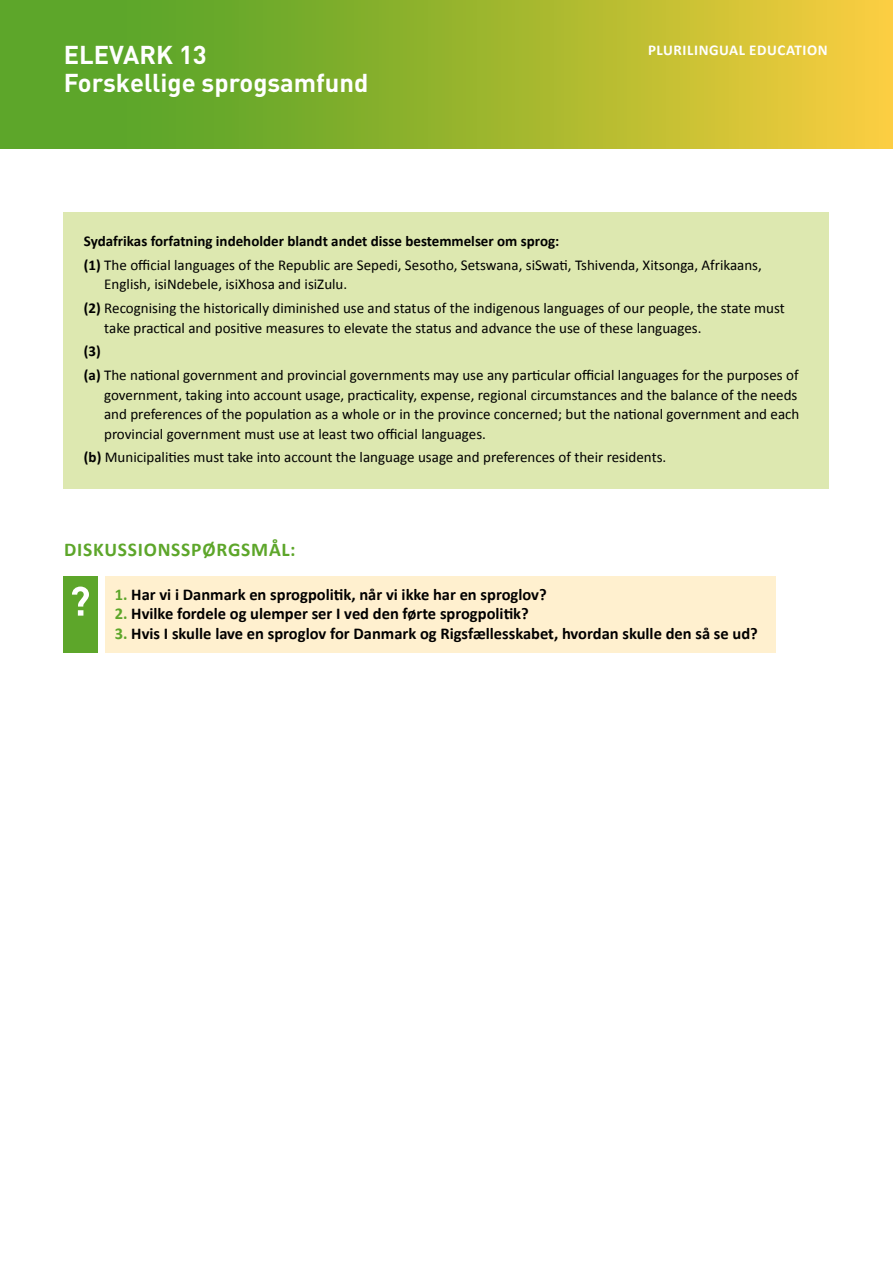
<style>
.page{position:relative;width:893px;height:1263px;background:#fff}
.page>*{position:absolute;margin:0;border:0;box-sizing:border-box;transform-origin:0 0}
.Elevark{font:700 25.5px "DIN";color:#fff}
.Underoverskrift{font:700 19.5px "Calibri";letter-spacing:.04em;color:#5da62a}
.Spørgsmål{font:700 16.5px "Calibri";color:#000}
.Brød{font:15px/19.5px "Calibri";color:#000}
.Brød-2{font:700 15px "Calibri";color:#000}
.t1{font:700 15px "Calibri";letter-spacing:.04em;color:#fff}
.s1{font-weight:700}
.s2{color:#5da62a}
</style>
<div class="page">
<svg style="left:0;top:0;width:893px;height:149px;background:#9ab52f"></svg>
<div style="left:105px;top:577px;width:670px;height:76px;background:#fff0cf"></div>
<div style="left:64px;top:577px;width:34px;height:76px;background:#5da62a"></div>
<svg style="left:72px;top:586px;width:17px;height:30px"></svg>
<div style="left:64px;top:213px;width:765px;height:276px;background:#dde8b0"></div>
<p class="Elevark" style="left:64px;top:38px;width:144px">ELEVARK 13</p>
<p class="Elevark" style="left:64px;top:66px;width:306px">Forskellige sprogsamfund</p>
<p class="t1" style="left:648px;top:39px;width:181px">PLURILINGUAL EDUCATION</p>
<p class="Brød-2" style="left:84px;top:231px;width:477px">Sydafrikas forfatning indeholder blandt andet disse bestemmelser om sprog:</p>
<p class="Brød" style="left:104px;top:255px;width:659px;text-indent:-20px"><span class="s1">(1)</span> The official languages of the Republic are Sepedi, Sesotho, Setswana, siSwati, Tshivenda, Xitsonga, Afrikaans,<br>English, isiNdebele, isiXhosa and isiZulu.</p>
<p class="Brød" style="left:104px;top:298px;width:682px;text-indent:-20px"><span class="s1">(2)</span> Recognising the historically diminished use and status of the indigenous languages of our people, the state must take practical and positive measures to elevate the status and advance the use of these languages.</p>
<p class="Brød-2" style="left:84px;top:341px;width:18px">(3)</p>
<p class="Brød" style="left:104px;top:365px;width:697px;text-indent:-20px"><span class="s1">(a)</span> The national government and provincial governments may use any particular official languages for the purposes of government, taking into account usage, practicality, expense, regional circumstances and the balance of the needs and preferences of the population as a whole or in the province concerned; but the national government and each provincial government must use at least two official languages.</p>
<p class="Brød" style="left:84px;top:447px;width:584px"><span class="s1">(b)</span> Municipalities must take into account the language usage and preferences of their residents.</p>
<p class="Underoverskrift" style="left:64px;top:536px;width:233px">DISKUSSIONSSPØRGSMÅL:</p>
<p class="Spørgsmål" style="left:115px;top:582px;width:433px"><span class="s2">1.</span> Har vi i Danmark en sprogpolitik, når vi ikke har en sproglov?</p>
<p class="Spørgsmål" style="left:115px;top:602px;width:416px"><span class="s2">2.</span> Hvilke fordele og ulemper ser I ved den førte sprogpolitik?</p>
<p class="Spørgsmål" style="left:115px;top:621px;width:645px"><span class="s2">3.</span> Hvis I skulle lave en sproglov for Danmark og Rigsfællesskabet, hvordan skulle den så se ud?</p>
</div>
